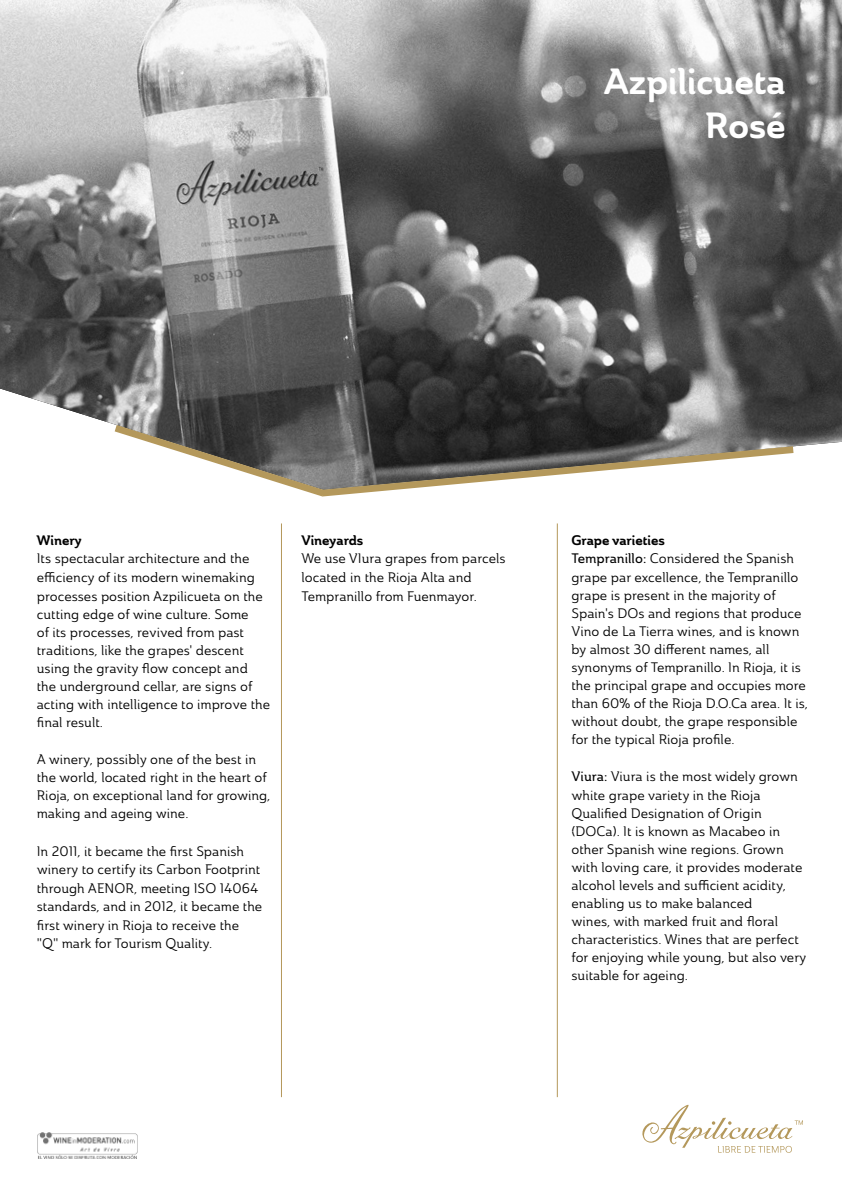
<style>
.page{position:relative;width:842px;height:1191px;background:#fff}
.page>*{position:absolute;margin:0;border:0;box-sizing:border-box;transform-origin:0 0}
.t1{font:36px/43.2px "Ainslie Nor Bol";color:#fff;text-align:right}
.t2{font:13.6px/18px "Ainslie Nor Reg";color:#000}
.t3{font:13.6px "Ainslie Nor Bol";color:#000}
.s1{font-family:"Ainslie Nor Med"}
</style>
<div class="page">
<img style="left:0;top:0;width:842px;height:453px">
<svg style="left:115px;top:425px;width:678px;height:71px"></svg>
<hr style="left:281px;top:523px;width:1px;height:574px;background:#b4985b">
<hr style="left:557px;top:523px;width:1px;height:574px;background:#b4985b">
<svg style="left:642px;top:1104px;width:161px;height:48px"></svg>
<img style="left:37px;top:1132px;width:101px;height:27px">
<h1 class="t1" style="left:604px;top:60px;width:183px">Azpilicueta<br>Rosé</h1>
<p class="t3" style="left:37px;top:531px;width:47px">Winery</p>
<p class="t2" style="left:37px;top:549px;width:235px">Its spectacular architecture and the efficiency of its modern winemaking processes position Azpilicueta on the cutting edge of wine culture. Some<br>of its processes, revived from past traditions, like the grapes' descent using the gravity flow concept and the underground cellar, are signs of acting with intelligence to improve the final result.</p>
<p class="t2" style="left:37px;top:750px;width:235px">A winery, possibly one of the best in the world, located right in the heart of Rioja, on exceptional land for growing, making and ageing wine.</p>
<p class="t2" style="left:37px;top:841px;width:227px;line-height:18.6px">In 2011, it became the first Spanish winery to certify its Carbon Footprint through AENOR, meeting ISO 14064 standards, and in 2012, it became the first winery in Rioja to receive the "Q" mark for Tourism Quality.</p>
<p class="t3" style="left:301px;top:531px;width:63px">Vineyards</p>
<p class="t2" style="left:301px;top:549px;width:206px;line-height:18.6px">We use VIura grapes from parcels located in the Rioja Alta and<br>Tempranillo from Fuenmayor.</p>
<p class="t3" style="left:571px;top:531px;width:95px">Grape varieties</p>
<p class="t2" style="left:571px;top:549px;width:238px"><span class="s1">Tempranillo:</span> Considered the Spanish grape par excellence, the Tempranillo grape is present in the majority of Spain's DOs and regions that produce Vino de La Tierra wines, and is known by almost 30 different names, all synonyms of Tempranillo. In Rioja, it is the principal grape and occupies more than 60% of the Rioja D.O.Ca area. It is, without doubt, the grape responsible for the typical Rioja profile.</p>
<p class="t2" style="left:571px;top:767px;width:236px"><span class="s1">Viura:</span> Viura is the most widely grown white grape variety in the Rioja Qualified Designation of Origin (DOCa). It is known as Macabeo in other Spanish wine regions. Grown with loving care, it provides moderate alcohol levels and sufficient acidity, enabling us to make balanced<br>wines, with marked fruit and floral characteristics. Wines that are perfect for enjoying while young, but also very suitable for ageing.</p>
</div>
